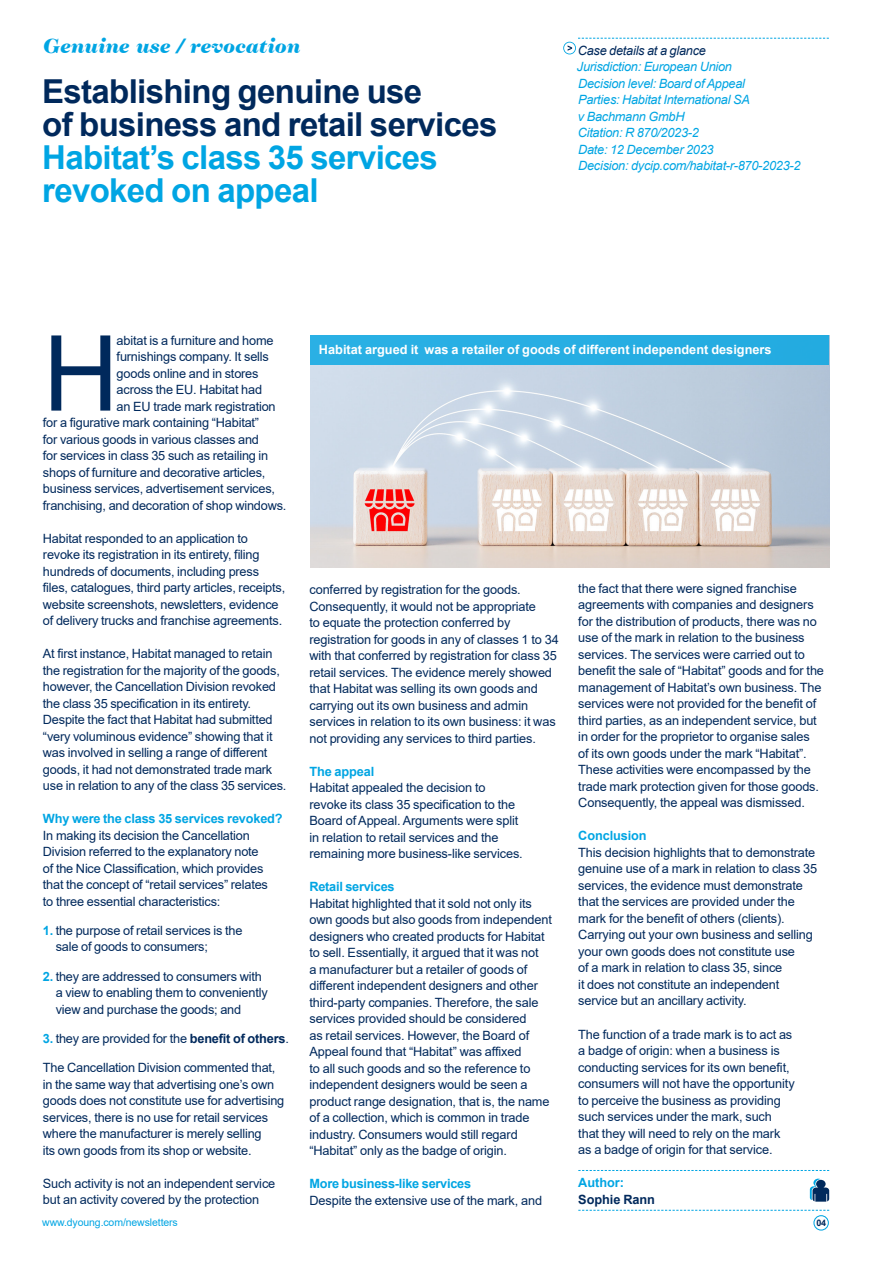
<style>
.page{position:relative;width:893px;height:1263px;background:#fff}
.page>*{position:absolute;margin:0;border:0;box-sizing:border-box;transform-origin:0 0}
.Author_Name{font:105px "Arial";color:#00295c}
.Main_Header_Level_1_Dark_Blue{font:700 33px "Arial";letter-spacing:-.02em;color:#00295c}
.Main_Header_Level_1_Dark_Blue-2{font:700 33px/33px "Arial";letter-spacing:-.02em;color:#00a5e3}
.t1{font:italic 900 21px "Caslon Two Twenty Four";letter-spacing:.01em;color:#00a5e3}
.Author_Name-2{font:12.75px/16.5px "Arial";letter-spacing:-.01em;color:#00295c}
.Author_Small_Sub-Header{font:italic 12.75px/16.5px "Arial";letter-spacing:-.02em;color:#00a5e3}
.Author_Name-3{font:700 12.75px "Arial";letter-spacing:-.015em;color:#00a5e3}
.t2{font:700 12.75px "Arial";color:#fff}
.t3{font:italic 12.75px "Arial";letter-spacing:-.02em;color:#00295c}
.Author_Name-4{font:700 12.75px "Arial";letter-spacing:-.005em;color:#00295c}
.Author_Small_Sub-Header-2{font:700 12.75px "Arial";letter-spacing:-.005em;color:#00a5e3}
.URL_Footer{font:10.5px "Arial";letter-spacing:-.01em;color:#00a5e3}
.t4{font:700 9px "Arial";color:#00295c}
.s1{font-weight:700;color:#00a5e3}
.s2{font-weight:700}
</style>
<div class="page">
<img style="left:310px;top:365px;width:519px;height:202px">
<svg style="left:578px;top:1170px;width:251px;height:1px"></svg>
<svg style="left:578px;top:1210px;width:251px;height:20px"></svg>
<svg style="left:810px;top:1178px;width:19px;height:23px"></svg>
<svg style="left:563px;top:38px;width:266px;height:16px"></svg>
<div style="left:310px;top:335px;width:519px;height:30px;background:#27aee3"></div>
<p class="t1" style="left:42px;top:34px;width:259px">Genuine use / revocation</p>
<p class="Main_Header_Level_1_Dark_Blue" style="left:42px;top:68px;width:381px">Establishing genuine use</p>
<p class="Main_Header_Level_1_Dark_Blue" style="left:42px;top:101px;width:457px">of business and retail services</p>
<p class="Main_Header_Level_1_Dark_Blue-2" style="left:42px;top:141px;width:397px">Habitat’s class 35 services revoked on appeal</p>
<p class="t3" style="left:578px;top:42px;width:130px">Case details at a glance</p>
<p class="Author_Small_Sub-Header" style="left:577px;top:59px;width:157px">Jurisdiction: European Union</p>
<p class="Author_Small_Sub-Header" style="left:578px;top:75px;width:168px">Decision level: Board of Appeal</p>
<p class="Author_Small_Sub-Header" style="left:578px;top:92px;width:173px">Parties: Habitat International SA v Bachmann GmbH</p>
<p class="Author_Small_Sub-Header" style="left:578px;top:125px;width:123px">Citation: R 870/2023-2</p>
<p class="Author_Small_Sub-Header" style="left:578px;top:141px;width:137px">Date: 12 December 2023</p>
<p class="Author_Small_Sub-Header" style="left:578px;top:158px;width:224px">Decision: dycip.com/habitat-r-870-2023-2</p>
<p class="Author_Name" style="left:43px;top:301px;width:77px">H</p>
<p class="Author_Name-2" style="left:117px;top:332px;width:158px">abitat is a furniture and home</p>
<p class="Author_Name-2" style="left:117px;top:348px;width:154px">furnishings company. It sells</p>
<p class="Author_Name-2" style="left:117px;top:365px;width:143px">goods online and in stores</p>
<p class="Author_Name-2" style="left:117px;top:381px;width:147px">across the EU. Habitat had</p>
<p class="Author_Name-2" style="left:117px;top:398px;width:161px">an EU trade mark registration</p>
<p class="Author_Name-2" style="left:43px;top:414px;width:218px">for a figurative mark containing “Habitat”</p>
<p class="Author_Name-2" style="left:43px;top:431px;width:218px">for various goods in various classes and</p>
<p class="Author_Name-2" style="left:43px;top:447px;width:227px">for services in class 35 such as retailing in</p>
<p class="Author_Name-2" style="left:43px;top:464px;width:224px">shops of furniture and decorative articles,</p>
<p class="Author_Name-2" style="left:43px;top:480px;width:234px">business services, advertisement services,</p>
<p class="Author_Name-2" style="left:43px;top:497px;width:245px">franchising, and decoration of shop windows.</p>
<p class="Author_Name-2" style="left:43px;top:530px;width:244px">Habitat responded to an application to revoke its registration in its entirety, filing hundreds of documents, including press files, catalogues, third party articles, receipts, website screenshots, newsletters, evidence of delivery trucks and franchise agreements.</p>
<p class="Author_Name-2" style="left:43px;top:645px;width:245px">At first instance, Habitat managed to retain the registration for the majority of the goods, however, the Cancellation Division revoked the class 35 specification in its entirety.<br>Despite the fact that Habitat had submitted “very voluminous evidence” showing that it was involved in selling a range of different goods, it had not demonstrated trade mark use in relation to any of the class 35 services.</p>
<p class="Author_Name-3" style="left:43px;top:810px;width:241px">Why were the class 35 services revoked?</p>
<p class="Author_Name-2" style="left:43px;top:827px;width:227px">In making its decision the Cancellation Division referred to the explanatory note of the Nice Classification, which provides that the concept of “retail services” relates to three essential characteristics:</p>
<p class="Author_Name-2" style="left:56px;top:922px;width:188px;text-indent:-13px"><span class="s1">1.</span> the purpose of retail services is the sale of goods to consumers;</p>
<p class="Author_Name-2" style="left:56px;top:968px;width:214px;text-indent:-13px"><span class="s1">2.</span> they are addressed to consumers with a view to enabling them to conveniently view and purchase the goods; and</p>
<p class="Author_Name-2" style="left:43px;top:1030px;width:247px"><span class="s1">3.</span> they are provided for the <span class="s2">benefit of others</span>.</p>
<p class="Author_Name-2" style="left:43px;top:1059px;width:243px">The Cancellation Division commented that, in the same way that advertising one’s own goods does not constitute use for advertising services, there is no use for retail services where the manufacturer is merely selling<br>its own goods from its shop or website.</p>
<p class="Author_Name-2" style="left:43px;top:1175px;width:234px">Such activity is not an independent service but an activity covered by the protection</p>
<p class="t2" style="left:319px;top:340px;width:454px">Habitat argued it was a retailer of goods of different independent designers</p>
<p class="Author_Name-2" style="left:309px;top:581px;width:251px">conferred by registration for the goods.<br>Consequently, it would not be appropriate<br>to equate the protection conferred by registration for goods in any of classes 1 to 34 with that conferred by registration for class 35 retail services. The evidence merely showed that Habitat was selling its own goods and carrying out its own business and admin services in relation to its own business: it was not providing any services to third parties.</p>
<p class="Author_Name-3" style="left:309px;top:762px;width:66px">The appeal</p>
<p class="Author_Name-2" style="left:309px;top:779px;width:215px">Habitat appealed the decision to revoke its class 35 specification to the Board of Appeal. Arguments were split in relation to retail services and the remaining more business-like services.</p>
<p class="Author_Name-3" style="left:309px;top:877px;width:87px">Retail services</p>
<p class="Author_Name-2" style="left:309px;top:895px;width:244px">Habitat highlighted that it sold not only its own goods but also goods from independent designers who created products for Habitat to sell. Essentially, it argued that it was not<br>a manufacturer but a retailer of goods of different independent designers and other third-party companies. Therefore, the sale services provided should be considered<br>as retail services. However, the Board of Appeal found that “Habitat” was affixed<br>to all such goods and so the reference to independent designers would be seen a product range designation, that is, the name of a collection, which is common in trade industry. Consumers would still regard “Habitat” only as the badge of origin.</p>
<p class="Author_Name-3" style="left:309px;top:1174px;width:163px">More business-like services</p>
<p class="Author_Name-2" style="left:309px;top:1192px;width:234px">Despite the extensive use of the mark, and</p>
<p class="Author_Name-2" style="left:578px;top:580px;width:247px">the fact that there were signed franchise agreements with companies and designers for the distribution of products, there was no use of the mark in relation to the business services. The services were carried out to benefit the sale of “Habitat” goods and for the management of Habitat’s own business. The services were not provided for the benefit of third parties, as an independent service, but in order for the proprietor to organise sales<br>of its own goods under the mark “Habitat”.<br>These activities were encompassed by the trade mark protection given for those goods.<br>Consequently, the appeal was dismissed.</p>
<p class="Author_Name-3" style="left:578px;top:827px;width:70px">Conclusion</p>
<p class="Author_Name-2" style="left:578px;top:844px;width:241px">This decision highlights that to demonstrate genuine use of a mark in relation to class 35 services, the evidence must demonstrate that the services are provided under the mark for the benefit of others (clients).<br>Carrying out your own business and selling your own goods does not constitute use<br>of a mark in relation to class 35, since<br>it does not constitute an independent service but an ancillary activity.</p>
<p class="Author_Name-2" style="left:578px;top:1026px;width:218px">The function of a trade mark is to act as a badge of origin: when a business is conducting services for its own benefit, consumers will not have the opportunity to perceive the business as providing such services under the mark, such that they will need to rely on the mark as a badge of origin for that service.</p>
<p class="Author_Small_Sub-Header-2" style="left:578px;top:1173px;width:47px">Author:</p>
<p class="Author_Name-4" style="left:578px;top:1190px;width:78px">Sophie Rann</p>
<p class="URL_Footer" style="left:42px;top:1215px;width:137px">www.dyoung.com/newsletters</p>
<p class="t4" style="left:816px;top:1217px;width:11px">04</p>
</div>
